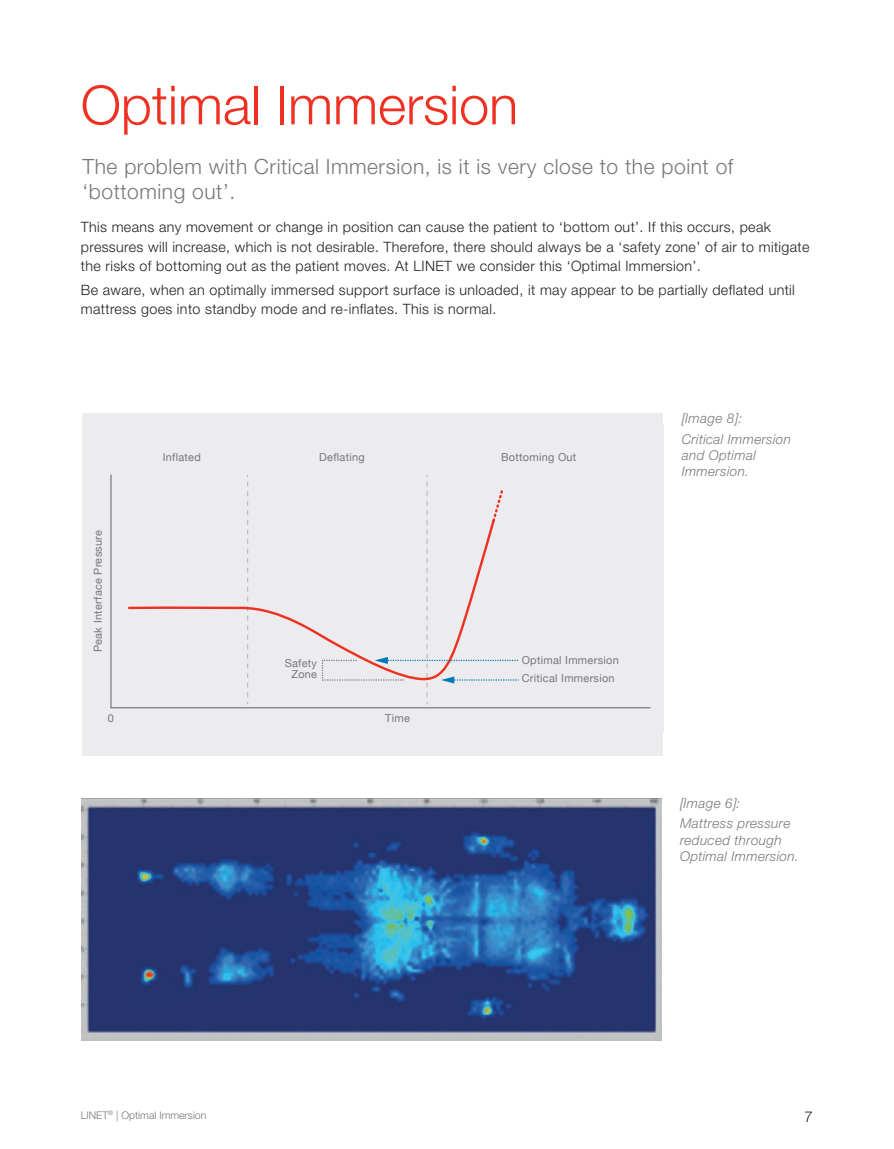
<style>
.page{position:relative;width:894px;height:1149px;background:#fff}
.page>*{position:absolute;margin:0;border:0;box-sizing:border-box;transform-origin:0 0}
.t1{font:300 54px "Helvetica Neue LT Pro";color:#ef3122}
.t2{font:300 21px/25.2px "Helvetica Neue LT Pro";letter-spacing:.025em;color:#76787b}
.t3{font:300 15px "Helvetica Neue LT Pro";color:#231f20}
.t4{font:300 14.25px/19.5px "Helvetica Neue LT Pro";letter-spacing:.025em;color:#231f20}
.t5{font:italic 300 13.5px/20.4px "Helvetica Neue LT Pro";letter-spacing:.025em;color:#76787b}
.t6{font:10.95px/10.9px "Helvetica Neue";letter-spacing:.025em;color:#76787b;text-align:right}
.t7{font:300 10.5px "Helvetica Neue LT Pro";color:#76787b}
</style>
<div class="page">
<img style="left:82px;top:798px;width:579px;height:241px">
<div style="left:83px;top:413px;width:579px;height:342px;background:#ececee"></div>
<svg style="left:110px;top:474px;width:541px;height:234px"></svg>
<svg style="left:247px;top:474px;width:1px;height:230px"></svg>
<svg style="left:127px;top:517px;width:194px;height:164px"></svg>
<svg style="left:321px;top:474px;width:197px;height:230px"></svg>
<h1 class="t1" style="left:81px;top:72px;width:438px">Optimal Immersion</h1>
<h2 class="t2" style="left:83px;top:153px;width:652px">The problem with Critical Immersion, is it is very close to the point of ‘bottoming out’.</h2>
<p class="t4" style="left:81px;top:217px;width:730px">This means any movement or change in position can cause the patient to ‘bottom out’. If this occurs, peak pressures will increase, which is not desirable. Therefore, there should always be a ‘safety zone’ of air to mitigate the risks of bottoming out as the patient moves. At LINET we consider this ‘Optimal Immersion’.</p>
<p class="t4" style="left:81px;top:280px;width:715px">Be aware, when an optimally immersed support surface is unloaded, it may appear to be partially deflated until mattress goes into standby mode and re-inflates. This is normal.</p>
<p class="t6" style="left:93px;top:652px;width:124px;rotate:-90deg">Peak Interface Pressure</p>
<p class="t6" style="left:163px;top:452px;width:40px">Inflated</p>
<p class="t6" style="left:319px;top:452px;width:47px">Deflating</p>
<p class="t6" style="left:501px;top:452px;width:77px">Bottoming Out</p>
<p class="t6" style="left:285px;top:658px;width:34px">Safety<br>Zone</p>
<p class="t6" style="left:521px;top:654px;width:98px">Optimal Immersion</p>
<p class="t6" style="left:521px;top:673px;width:94px">Critical Immersion</p>
<p class="t6" style="left:108px;top:712px;width:8px">0</p>
<p class="t6" style="left:385px;top:712px;width:26px">Time</p>
<p class="t5" style="left:681px;top:408px;width:111px">[Image 8]:<br>Critical Immersion</p>
<p class="t5" style="left:681px;top:446px;width:76px;line-height:16.2px">and Optimal<br>Immersion.</p>
<p class="t5" style="left:679px;top:792px;width:112px">[Image 6]:<br>Mattress pressure</p>
<p class="t5" style="left:679px;top:831px;width:120px;line-height:16.2px">reduced through<br>Optimal Immersion.</p>
<p class="t7" style="left:81px;top:1108px;width:127px">LINET<sup>®</sup> | Optimal Immersion</p>
<p class="t3" style="left:804px;top:1107px;width:10px">7</p>
</div>
